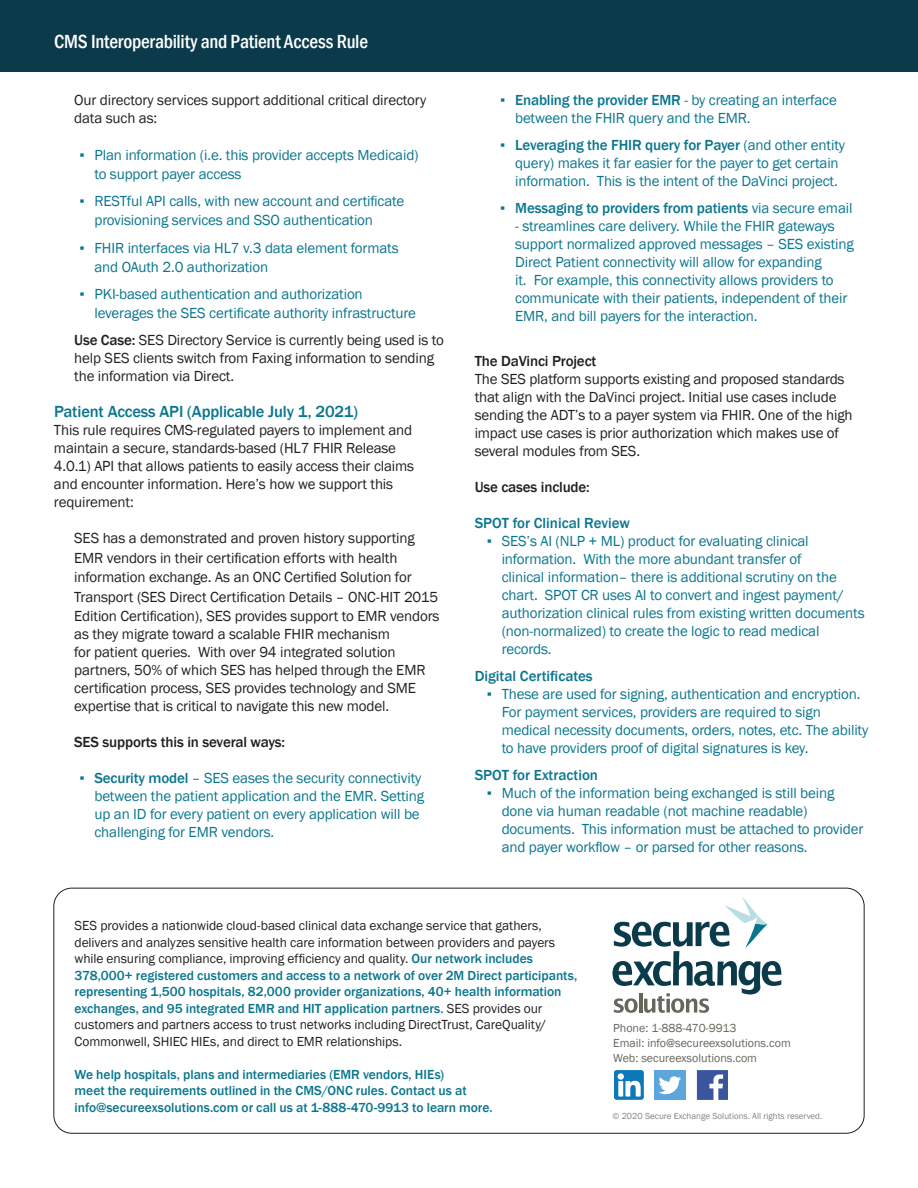
<style>
.page{position:relative;width:918px;height:1188px;background:#fff}
.page>*{position:absolute;margin:0;border:0;box-sizing:border-box;transform-origin:0 0}
.t1{font:500 condensed 19.5px "Franklin Gothic";letter-spacing:-.01em;color:#fff}
.t2{font:500 16.5px "Franklin Gothic";letter-spacing:-.01em;color:#0a768e}
.t3{font:15px/18px "Franklin Gothic";letter-spacing:-.01em;color:#0a768e}
.t4{font:15px/18px "Franklin Gothic";letter-spacing:-.01em;color:#231f20}
.t5{font:500 15px "Franklin Gothic";color:#0a768e}
.t6{font:500 15px "Franklin Gothic";letter-spacing:-.01em;color:#231f20}
.t7{font:13.5px/16.5px "Franklin Gothic";letter-spacing:-.005em;color:#231f20}
.t8{font:500 13.5px/16.5px "Franklin Gothic";color:#0a768e}
.t9{font:12px/15px "Franklin Gothic";color:#65665c}
.t10{font:9px "Franklin Gothic";color:#808285}
.s1{font-weight:500}
.s2{font-weight:400}
.s3{font-weight:500;color:#0a768e}
</style>
<div class="page">
<div style="left:0;top:0;width:918px;height:72px;background:#0b3a4b"></div>
<div style="left:53px;top:888px;width:812px;height:246px;border:1px solid #231f20;border-radius:18px"></div>
<svg style="left:612px;top:897px;width:169px;height:116px"></svg>
<svg style="left:614px;top:1070px;width:30px;height:30px"></svg>
<div style="left:654px;top:1070px;width:31px;height:30px;background:#5ca6db"></div>
<svg style="left:658px;top:1076px;width:23px;height:18px"></svg>
<svg style="left:697px;top:1070px;width:31px;height:30px"></svg>
<h1 class="t1" style="left:54px;top:29px;width:315px">CMS Interoperability and Patient Access Rule</h1>
<p class="t4" style="left:74px;top:91px;width:354px">Our directory services support additional critical directory data such as:</p>
<p class="t3" style="left:94px;top:146px;width:326px;line-height:18.8px;text-indent:-15px">▪ Plan information (i.e. this provider accepts Medicaid) to support payer access</p>
<p class="t3" style="left:94px;top:192px;width:311px;line-height:18.8px;text-indent:-15px">▪ RESTful API calls, with new account and certificate provisioning services and SSO authentication</p>
<p class="t3" style="left:94px;top:239px;width:306px;line-height:18.8px;text-indent:-15px">▪ FHIR interfaces via HL7 v.3 data element formats and OAuth 2.0 authorization</p>
<p class="t3" style="left:94px;top:285px;width:323px;line-height:18.8px;text-indent:-15px">▪ PKI-based authentication and authorization leverages the SES certificate authority infrastructure</p>
<p class="t4" style="left:74px;top:331px;width:371px"><span class="s1">Use Case:</span> SES Directory Service is currently being used is to help SES clients switch from Faxing information to sending the information via Direct.</p>
<p class="t2" style="left:54px;top:401px;width:306px">Patient Access API (Applicable July 1, 2021)</p>
<p class="t4" style="left:54px;top:421px;width:362px">This rule requires CMS-regulated payers to implement and maintain a secure, standards-based (HL7 FHIR Release 4.0.1) API that allows patients to easily access their claims and encounter information. Here’s how we support this requirement:</p>
<p class="t4" style="left:74px;top:529px;width:367px;line-height:19.5px">SES has a demonstrated and proven history supporting EMR vendors in their certification efforts with health information exchange. As an ONC Certified Solution for Transport (SES Direct Certification Details – ONC-HIT 2015<br>Edition Certification), SES provides support to EMR vendors</p>
<p class="t4" style="left:74px;top:625px;width:353px">as they migrate toward a scalable FHIR mechanism<br>for patient queries. With over 94 integrated solution partners, 50% of which SES has helped through the EMR certification process, SES provides technology and SME expertise that is critical to navigate this new model.</p>
<p class="t6" style="left:74px;top:733px;width:213px">SES supports this in several ways:</p>
<p class="t3" style="left:94px;top:769px;width:331px;text-indent:-15px">▪ <span class="s1">Security model</span> – SES eases the security connectivity between the patient application and the EMR. Setting up an ID for every patient on every application will be challenging for EMR vendors.</p>
<p class="t3" style="left:515px;top:91px;width:323px;text-indent:-15px">▪ <span class="s1">Enabling the provider EMR</span> - by creating an interface between the FHIR query and the EMR.</p>
<p class="t3" style="left:500px;top:136px;width:346px;text-align:center">▪ <span class="s1">Leveraging the FHIR query for Payer</span> (and other entity query) makes it far easier for the payer to get certain information. This is the intent of the DaVinci project.</p>
<p class="t5" style="left:500px;top:199px;width:354px"><span class="s2">▪</span> Messaging to providers from patients <span class="s2">via secure email</span></p>
<p class="t3" style="left:515px;top:217px;width:340px">- streamlines care delivery. While the FHIR gateways support normalized approved messages – SES existing Direct Patient connectivity will allow for expanding<br>it. For example, this connectivity allows providers to communicate with their patients, independent of their EMR, and bill payers for the interaction.</p>
<p class="t6" style="left:475px;top:352px;width:123px">The DaVinci Project</p>
<p class="t4" style="left:475px;top:370px;width:380px">The SES platform supports existing and proposed standards that align with the DaVinci project. Initial use cases include sending the ADT’s to a payer system via FHIR. One of the high impact use cases is prior authorization which makes use of several modules from SES.</p>
<p class="t6" style="left:475px;top:478px;width:117px">Use cases include:</p>
<p class="t5" style="left:475px;top:514px;width:157px">SPOT for Clinical Review</p>
<p class="t3" style="left:502px;top:532px;width:364px;text-indent:-15px">▪ SES’s AI (NLP + ML) product for evaluating clinical information. With the more abundant transfer of<br>clinical information– there is additional scrutiny on the chart. SPOT CR uses AI to convert and ingest payment/ authorization clinical rules from existing written documents (non-normalized) to create the logic to read medical records.</p>
<p class="t5" style="left:475px;top:667px;width:120px">Digital Certificates</p>
<p class="t3" style="left:502px;top:685px;width:368px;text-indent:-15px">▪ These are used for signing, authentication and encryption.<br>For payment services, providers are required to sign medical necessity documents, orders, notes, etc. The ability to have providers proof of digital signatures is key.</p>
<p class="t5" style="left:475px;top:766px;width:125px">SPOT for Extraction</p>
<p class="t3" style="left:502px;top:784px;width:363px;text-indent:-15px">▪ Much of the information being exchanged is still being done via human readable (not machine readable) documents. This information must be attached to provider and payer workflow – or parsed for other reasons.</p>
<p class="t7" style="left:75px;top:918px;width:504px">SES provides a nationwide cloud-based clinical data exchange service that gathers, delivers and analyzes sensitive health care information between providers and payers while ensuring compliance, improving efficiency and quality. <span class="s3">Our network includes 378,000+ registered customers and access to a network of over 2M Direct participants, representing 1,500 hospitals, 82,000 provider organizations, 40+ health information exchanges, and 95 integrated EMR and HIT application partners.</span> SES provides our customers and partners access to trust networks including DirectTrust, CareQuality/ Commonwell, SHIEC HIEs, and direct to EMR relationships.</p>
<p class="t8" style="left:75px;top:1066px;width:420px">We help hospitals, plans and intermediaries (EMR vendors, HIEs)<br>meet the requirements outlined in the CMS/ONC rules. Contact us at info@secureexsolutions.com or call us at 1-888-470-9913 to learn more.</p>
<p class="t9" style="left:613px;top:1020px;width:179px">Phone: 1-888-470-9913<br>Email: info@secureexsolutions.com<br>Web: secureexsolutions.com</p>
<p class="t10" style="left:612px;top:1111px;width:211px">© 2020 Secure Exchange Solutions. All rights reserved.</p>
</div>
